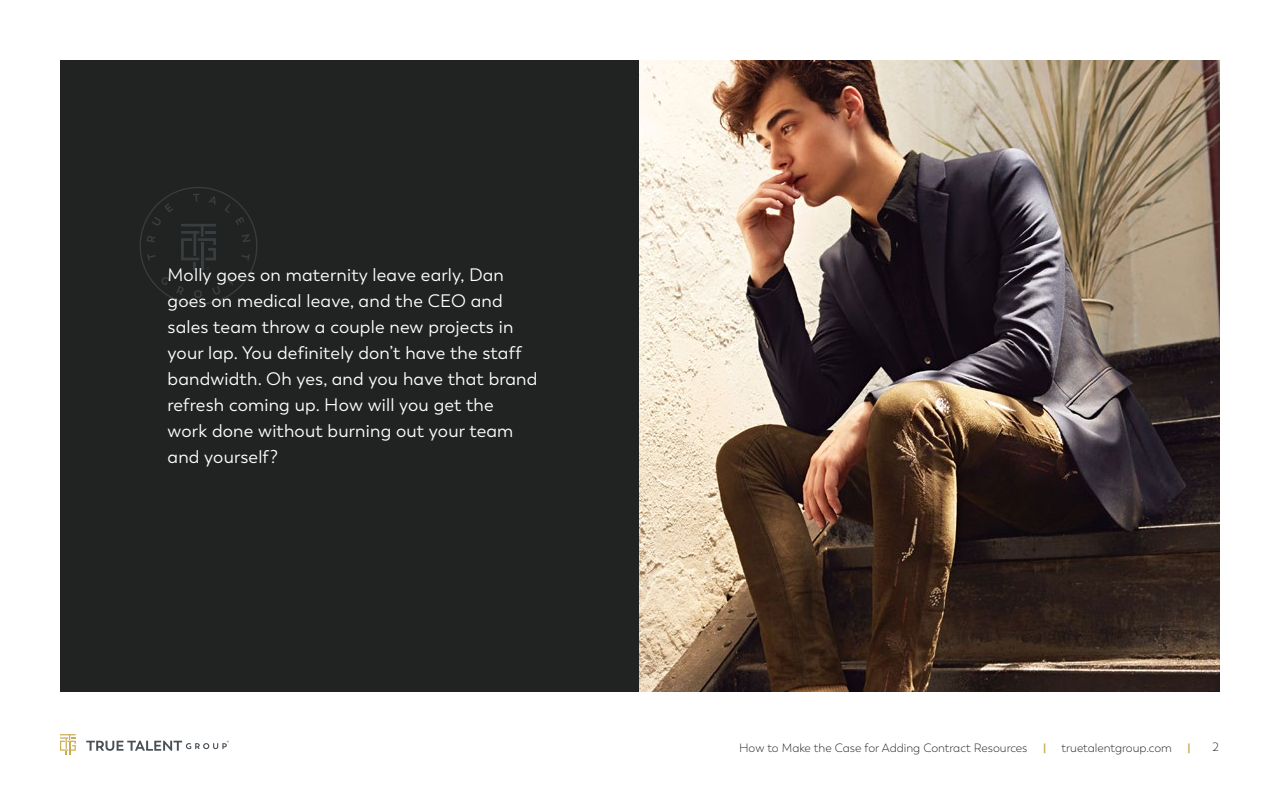
<style>
.page{position:relative;width:1280px;height:800px;background:#fff}
.page>*{position:absolute;margin:0;border:0;box-sizing:border-box;transform-origin:0 0}
.t1{font:18px/26px "Trenda";letter-spacing:.01em;color:#fff}
.t2{font:300 12px "Trenda";color:#212322}
.t3{font:700 12px "Trenda";color:#c9ac54}
</style>
<div class="page">
<svg style="left:60px;top:734px;width:16px;height:21px"></svg>
<svg style="left:86px;top:741px;width:143px;height:10px"></svg>
<div style="left:60px;top:60px;width:581px;height:632px;background:#212322"></div>
<svg style="left:140px;top:187px;width:117px;height:118px"></svg>
<img style="left:639px;top:60px;width:581px;height:632px">
<p class="t1" style="left:168px;top:262px;width:371px">Molly goes on maternity leave early, Dan goes on medical leave, and the CEO and sales team throw a couple new projects in your lap. You definitely don’t have the staff bandwidth. Oh yes, and you have that brand refresh coming up. How will you get the work done without burning out your team and yourself?</p>
<p class="t2" style="left:739px;top:741px;width:290px">How to Make the Case for Adding Contract Resources</p>
<p class="t3" style="left:1043px;top:740px;width:5px">|</p>
<p class="t2" style="left:1062px;top:741px;width:112px">truetalentgroup.com</p>
<p class="t3" style="left:1188px;top:740px;width:5px">|</p>
<p class="t2" style="left:1213px;top:740px;width:8px">2</p>
</div>
